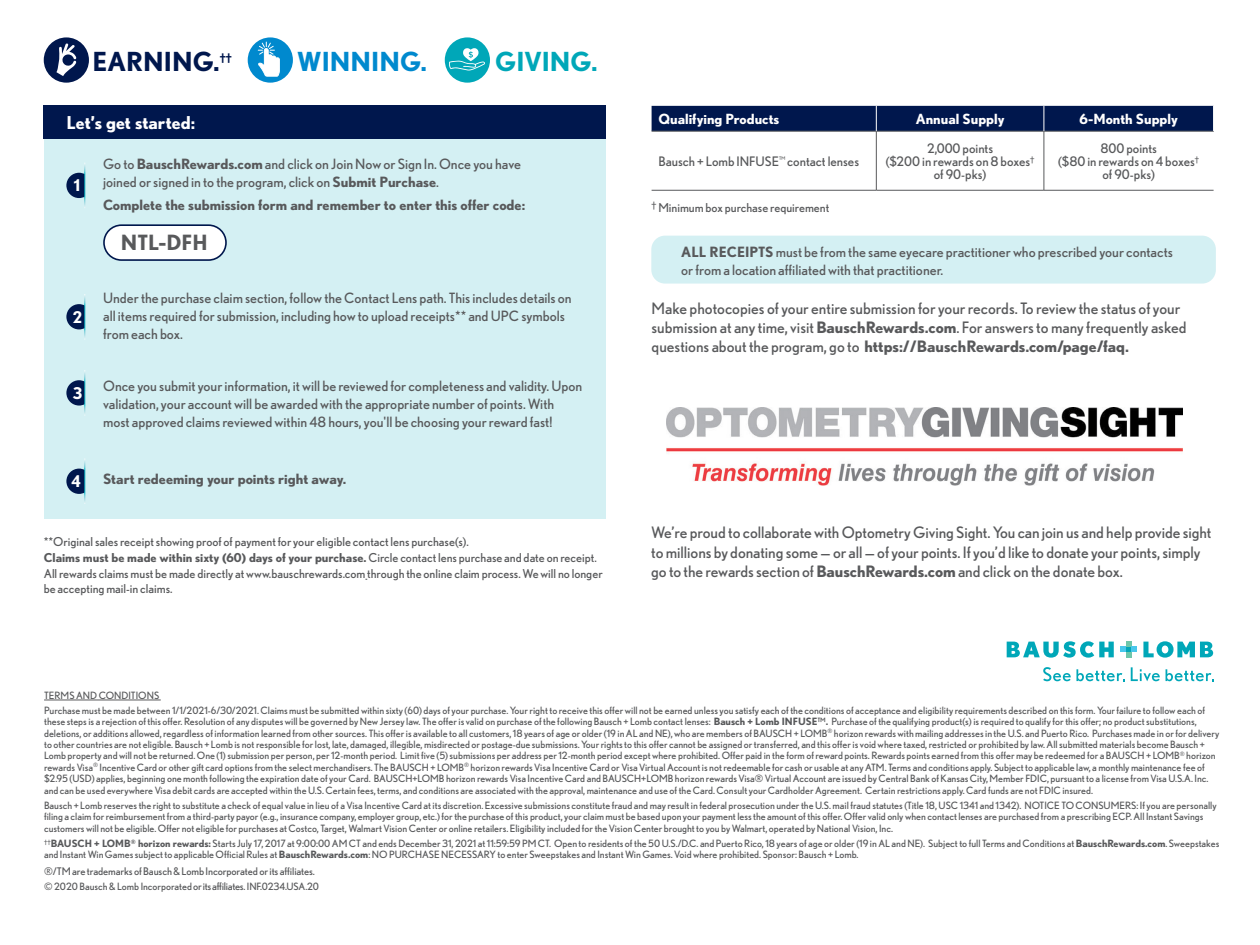
<style>
.page{position:relative;width:1260px;height:945px;background:#fff}
.page>*{position:absolute;margin:0;border:0;box-sizing:border-box;transform-origin:0 0}
.t1{font:700 26.25px "Nobel";color:#00174d}
.t2{font:700 26.25px "Nobel";color:#0089ce}
.t3{font:700 26.25px "Nobel";color:#00a7b8}
.t4{font:700 21px "Nobel";color:#58595b}
.t5{font:700 17.68px "Nobel";color:#fff}
.t6{font:700 16.1px "Nobel";color:#fff}
.t7{font:15.75px/19.2px "Nobel";letter-spacing:-.005em;color:#58595b}
.t8{font:14.17px/17.7px "Nobel";color:#58595b}
.t9{font:700 14.17px "Nobel";color:#58595b}
.t10{font:700 14px "Nobel";color:#fff}
.t11{font:13.12px/12.8px "Nobel";color:#58595b;text-align:center}
.t12{font:12.25px/15.8px "Nobel";color:#58595b}
.t13{font:10.5px "Nobel";letter-spacing:-.01em;color:#58595b}
.t14{font:700 10.5px "Nobel";color:#00174d}
.t15{font:10.15px/11.4px "Nobel";color:#58595b}
.s1{font-weight:700}
.s2{font-size:10.5px}
</style>
<div class="page">
<hr style="left:652px;top:131px;width:224px;height:1px;background:#58595b">
<hr style="left:652px;top:190px;width:224px;height:1px;background:#58595b">
<hr style="left:876px;top:131px;width:168px;height:1px;background:#58595b">
<hr style="left:876px;top:131px;width:1px;height:59px;background:#58595b">
<hr style="left:1044px;top:131px;width:170px;height:1px;background:#58595b">
<hr style="left:1044px;top:131px;width:1px;height:59px;background:#58595b">
<hr style="left:876px;top:190px;width:168px;height:1px;background:#58595b">
<hr style="left:1044px;top:190px;width:170px;height:1px;background:#58595b">
<div style="left:652px;top:106px;width:562px;height:25px;background:#00174d"></div>
<svg style="left:1007px;top:641px;width:107px;height:17px"></svg>
<svg style="left:1143px;top:641px;width:70px;height:17px"></svg>
<svg style="left:1121px;top:642px;width:15px;height:15px"></svg>
<svg style="left:1043px;top:667px;width:82px;height:14px"></svg>
<svg style="left:1131px;top:667px;width:29px;height:14px"></svg>
<svg style="left:1166px;top:669px;width:48px;height:12px"></svg>
<div style="left:44px;top:109px;width:562px;height:410px;background:#d4f0f3"></div>
<div style="left:44px;top:106px;width:562px;height:33px;background:#00174d"></div>
<svg style="left:66px;top:304px;width:18px;height:25px"></svg>
<hr style="left:84px;top:294px;width:1px;height:46px;background:#fff">
<svg style="left:66px;top:380px;width:18px;height:26px"></svg>
<hr style="left:84px;top:370px;width:1px;height:46px;background:#fff">
<svg style="left:66px;top:469px;width:18px;height:25px"></svg>
<hr style="left:84px;top:458px;width:1px;height:46px;background:#fff">
<svg style="left:66px;top:173px;width:18px;height:25px"></svg>
<hr style="left:84px;top:163px;width:1px;height:45px;background:#fff">
<img style="left:667px;top:407px;width:515px;height:78px">
<hr style="left:44px;top:700px;width:117px;height:1px;background:#58595b">
<div style="left:651px;top:236px;width:565px;height:48px;background:#d4f0f3;border-radius:14px"></div>
<div style="left:44px;top:37px;width:45px;height:46px;background:#00174d;border-radius:50%"></div>
<svg style="left:56px;top:43px;width:20px;height:33px"></svg>
<div style="left:445px;top:37px;width:45px;height:46px;background:#00a7b8;border-radius:50%"></div>
<svg style="left:448px;top:48px;width:37px;height:23px"></svg>
<div style="left:248px;top:37px;width:45px;height:46px;background:#0089ce;border-radius:50%"></div>
<svg style="left:257px;top:42px;width:23px;height:35px"></svg>
<div style="left:104px;top:225px;width:122px;height:35px;background:#fff;border-radius:17px"></div>
<div style="left:103px;top:224px;width:124px;height:37px;border:2px solid #00174d;border-radius:17px"></div>
<h1 class="t1" style="left:93px;top:46px;width:129px">EARNING.</h1>
<p class="t14" style="left:220px;top:51px;width:14px">††</p>
<h1 class="t2" style="left:297px;top:46px;width:132px">WINNING.</h1>
<h1 class="t3" style="left:495px;top:46px;width:104px">GIVING.</h1>
<h3 class="t5" style="left:66px;top:112px;width:130px">Let’s get started:</h3>
<h3 class="t6" style="left:74px;top:176px;width:8px">1</h3>
<h3 class="t6" style="left:73px;top:307px;width:11px">2</h3>
<h3 class="t8" style="left:103px;top:155px;width:419px">Go to<span class="s1">BauschRewards.com</span> and click on Join Nowor Sign In. Once you have joined orsigned in to the program, click on <span class="s1">Submit Purchase</span>.</h3>
<h3 class="t9" style="left:103px;top:196px;width:424px">Complete the submission form and remember to enter this offer code:</h3>
<h2 class="t4" style="left:121px;top:230px;width:88px">NTL-DFH</h2>
<h3 class="t8" style="left:103px;top:289px;width:470px">Underthe purchase claim section, followthe Contact Lens path. Thisincludes details on all itemsrequired forsubmission, including howto upload receipts** and UPC symbols from each box.</h3>
<h3 class="t6" style="left:73px;top:383px;width:11px">3</h3>
<p class="t8" style="left:103px;top:377px;width:481px">Once you submit yourinformation, itwill be reviewed for completeness and validity. Upon validation, your accountwill be awardedwith the appropriate number of points.With most approved claimsreviewedwithin 48hours, you'll be choosing yourreward fast!</p>
<h3 class="t6" style="left:72px;top:472px;width:11px">4</h3>
<h3 class="t9" style="left:103px;top:471px;width:245px">Start redeeming your points right away.</h3>
<p class="t12" style="left:44px;top:534px;width:560px">**Originalsalesreceiptshowing proof of payment for your eligible contact lens purchase(s).<br><span class="s1">Claims must be made within sixty (60) days of your purchase.</span> Circle contact lens purchase and date on receipt.<br>Allrewards claims must be made directly atwww.bauschrewards.com through the online claim process.Wewill no longer be accepting mail-in claims.</p>
<h3 class="t10" style="left:659px;top:111px;width:122px">Qualifying Products</h3>
<h3 class="t10" style="left:916px;top:111px;width:90px">Annual Supply</h3>
<h3 class="t10" style="left:1080px;top:111px;width:100px">6-Month Supply</h3>
<p class="t11" style="left:659px;top:155px;width:202px">Bausch + Lomb INFUSE<sup>™</sup> contact lenses</p>
<p class="t11" style="left:886px;top:142px;width:150px">2,000points<br>($200in rewards on8boxes<sup>† </sup>of 90-pks)</p>
<p class="t11" style="left:1058px;top:142px;width:143px">800points<br>($80in rewards on 4 boxes<sup>† </sup>of 90-pks)</p>
<p class="t12" style="left:652px;top:199px;width:179px"><sup>†</sup> Minimum box purchase requirement</p>
<h3 class="t8" style="left:681px;top:243px;width:493px"><span class="s1">ALL RECEIPTS</span> must be from the same eyecare practitionerwho prescribed your contacts orfrom a location affiliatedwith that practitioner.</h3>
<p class="t7" style="left:652px;top:298px;width:536px">Make photocopies of your entire submission for yourrecords. To reviewthe status of your submission at any time, visit<span class="s1">BauschRewards.com</span>. For answersto many frequently asked questions about the program, go to <span class="s1">https://BauschRewards.com/page/faq.</span></p>
<p class="t7" style="left:651px;top:523px;width:562px">We’re proud to collaboratewith OptometryGiving Sight.You can join us and help provide sight tomillions by donating some—or all—of your points. If you’d like to donate your points,simply go to the rewardssection of<span class="s1">BauschRewards.com</span> and click on the donate box.</p>
<p class="t15" style="left:44px;top:687px;width:1163px;line-height:15.4px">TERMSAND CONDITIONS<br>Purchase must be made between 1/1/2021-6/30/2021. Claims must be submittedwithin sixty (60) days of your purchase.Yourright to receive this offerwill not be earned unless you satisfy each of the conditions of acceptance and eligibility requirements described on thisform.Yourfailure to followeach of</p>
<p class="t15" style="left:44px;top:716px;width:1177px">these stepsis a rejection of this offer.Resolution of any disputeswill be governed by NewJersey law. The offeris valid on purchase of the following Bausch + Lomb contact lenses: <span class="s1">Bausch + Lomb INFUSE™.</span> Purchase of the qualifying product(s) isrequired to qualify forthis offer; no productsubstitutions, deletions, or additions allowed,regardless of information learned from othersources. This offeris available to all customers,18years of age or older(19 inAL and NE),who are members of BAUSCH + LOMB<sup>®</sup> horizon rewardswith mailing addressesin the U.S. and PuertoRico. Purchases made in orfor delivery to other countries are not eligible. Bausch + Lomb is notresponsible forlost, late, damaged, illegible, misdirected or postage-due submissions.Yourrightsto this offer cannot be assigned ortransferred, and this offeris voidwhere taxed,restricted or prohibited by law.Allsubmitted materials become Bausch + Lomb property andwill not be returned. One (1)submission per person, per12-month period. Limit five (5)submissions per address per12-month period exceptwhere prohibited. Offer paid in the form ofreward points.Rewards points earned from this offer may be redeemed for a BAUSCH + LOMB<sup>®</sup> horizon rewardsVisa<sup>®</sup> Incentive Card or other gift card optionsfrom the select merchandisers. The BAUSCH + LOMB<sup>®</sup> horizon rewardsVisa Incentive Card orVisaVirtualAccount is notredeemable for cash or usable at anyATM. Terms and conditions apply. Subject to applicable law, a monthly maintenance fee of $2.95 (USD) applies, beginning one month following the expiration date of your Card. BAUSCH+LOMB horizon rewardsVisa Incentive Card and BAUSCH+LOMB horizon rewardsVisa® VirtualAccount are issued by Central Bank ofKansas City, Member FDIC, pursuant to a license from Visa U.S.A. Inc. and can be used everywhereVisa debit cards are acceptedwithin the U.S. Certain fees, terms, and conditions are associatedwith the approval, maintenance and use of the Card. Consult your CardholderAgreement. Certain restrictions apply. Card funds are not FDIC insured.</p>
<p class="t15" style="left:44px;top:799px;width:1174px">Bausch + Lomb reservesthe right to substitute a check of equal value in lieu of aVisa Incentive Card at its discretion. Excessive submissions constitute fraud and may result in federal prosecution underthe U.S. mail fraud statutes(Title 18, USC 1341 and 1342). NOTICE TO CONSUMERS: If you are personally filing a claim forreimbursement from a third-party payor(e.g., insurance company, employer group, etc.) forthe purchase of this product, your claim must be based upon your payment lessthe amount of this offer. Offer valid onlywhen contact lenses are purchased from a prescribing ECP.All Instant Savings customerswill not be eligible. Offer not eligible for purchases at Costco, Target,WalmartVision Center or online retailers. Eligibility included fortheVision Center brought to you byWalmart, operated by NationalVision, Inc.</p>
<p class="t15" style="left:44px;top:837px;width:1177px"><sup>††</sup><span class="s1">BAUSCH + LOMB</span><sup>®</sup> <span class="s1">horizon rewards:</span> StartsJuly 17, 2017 at 9:00:00AM CT and endsDecember 31, 2021 at11:59:59 PM CT. Open to residents of the 50 U.S./D.C. and PuertoRico,18years of age or older(19 inAL and NE). Subject to full Terms and Conditions at<span class="s1">BauschRewards.com</span>. Sweepstakes and InstantWinGamessubject to applicable OfficialRules at<span class="s1">BauschRewards.com</span>: NO PURCHASE NECESSARYto enter Sweepstakes and InstantWinGames.Voidwhere prohibited. Sponsor: Bausch + Lomb.</p>
<p class="t13" style="left:44px;top:865px;width:272px">®/TMare trademarks ofBausch&amp;Lomb Incorporated orits affiliates.</p>
<p class="t15" style="left:44px;top:880px;width:277px">© 2020Bausch&amp;Lomb Incorporated<span class="s2">oritsaffiliates</span>. INF.0234.USA.20</p>
</div>
